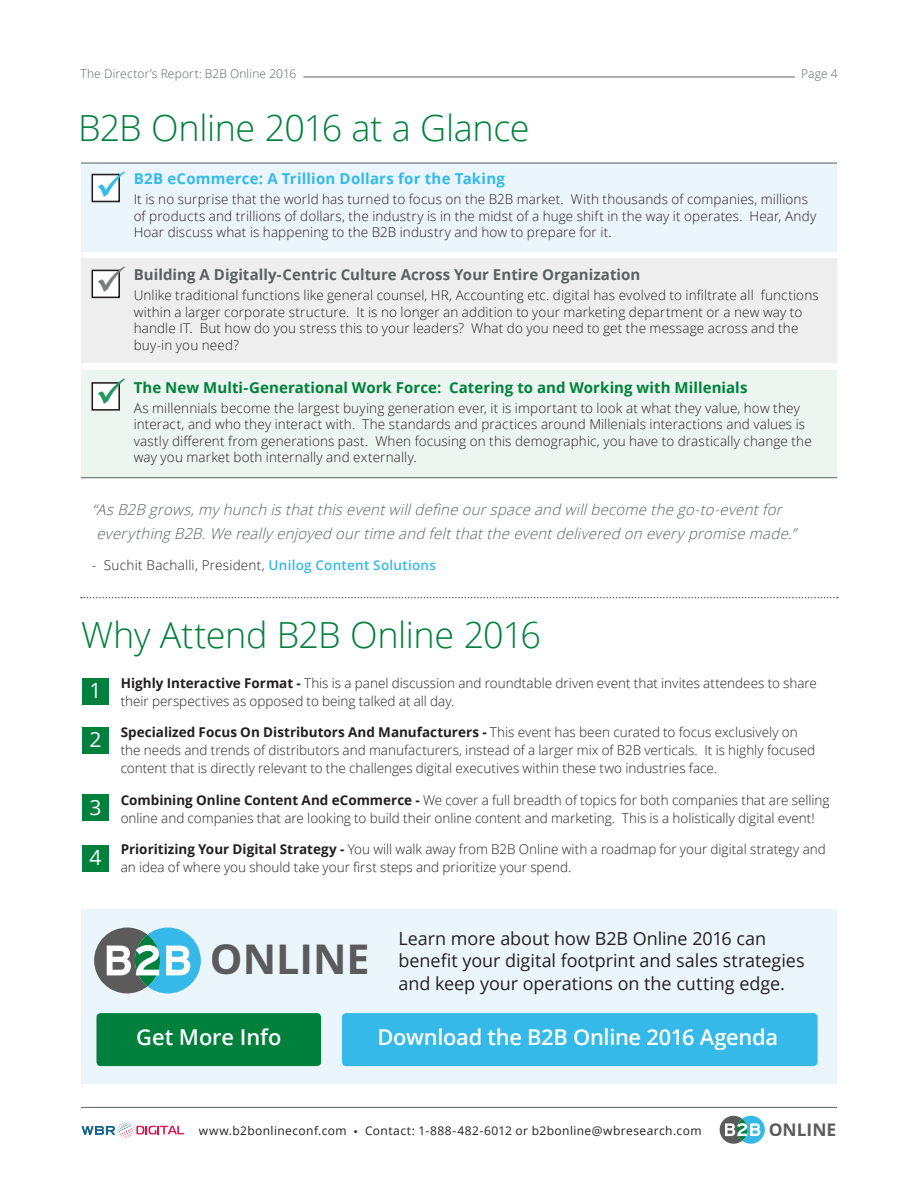
<style>
.page{position:relative;width:918px;height:1188px;background:#fff}
.page>*{position:absolute;margin:0;border:0;box-sizing:border-box;transform-origin:0 0}
.t1{font:700 41.25px "Open Sans";color:#5b5b5b}
.t2{font:300 36px "Open Sans";letter-spacing:-.015em;color:#00803d}
.t3{font:600 21.9px "Open Sans";letter-spacing:-.01em;color:#fff}
.t4{font:21px "Open Sans";color:#fff}
.t5{font:18px/22.5px "Open Sans";letter-spacing:-.005em;color:#231f20}
.t6{font:700 17.4px "Open Sans";color:#5b5b5b}
.t7{font:italic 300 15px/24px "Open Sans";letter-spacing:.015em;color:#5b6060}
.t8{font:700 15px "Open Sans";letter-spacing:.005em;color:#00803d}
.t9{font:700 15px "Open Sans";letter-spacing:.005em;color:#5b6060}
.t10{font:700 15px "Open Sans";letter-spacing:.015em;color:#34b9e9}
.t11{font:300 13.5px/16.5px "Open Sans";letter-spacing:.01em;color:#231f20}
.t12{font:12px "Open Sans";letter-spacing:.035em;color:#231f20}
.t13{font:300 12px "Open Sans";letter-spacing:.01em;color:#5b6060}
.s1{font-weight:600;color:#34b9e9}
.s2{font-weight:700}
</style>
<div class="page">
<hr style="left:303px;top:77px;width:492px;height:1px;background:#5b6060">
<hr style="left:81px;top:1107px;width:756px;height:1px;background:#5b6060">
<svg style="left:82px;top:1122px;width:102px;height:17px"></svg>
<svg style="left:720px;top:1116px;width:45px;height:28px"></svg>
<div style="left:81px;top:909px;width:756px;height:175px;background:#ebf6fc"></div>
<div style="left:81px;top:162px;width:756px;height:90px;background:#ebf6fc"></div>
<div style="left:81px;top:258px;width:756px;height:105px;background:#eee"></div>
<div style="left:81px;top:370px;width:756px;height:108px;background:#ecf5ef"></div>
<div style="left:342px;top:1013px;width:476px;height:53px;background:#34b9e9;border-radius:4px"></div>
<div style="left:96px;top:1013px;width:225px;height:53px;background:#00803d;border-radius:4px"></div>
<div style="left:82px;top:678px;width:27px;height:27px;background:#00803d"></div>
<div style="left:82px;top:727px;width:27px;height:27px;background:#00803d"></div>
<div style="left:82px;top:794px;width:27px;height:27px;background:#00803d"></div>
<div style="left:82px;top:845px;width:27px;height:26px;background:#00803d"></div>
<svg style="left:81px;top:597px;width:757px;height:1px"></svg>
<hr style="left:81px;top:477px;width:756px;height:1px;background:#5b6060">
<hr style="left:81px;top:163px;width:756px;height:1px;background:#5b6060">
<svg style="left:94px;top:928px;width:107px;height:65px"></svg>
<div style="left:92px;top:175px;width:27px;height:26px;background:#fff"></div>
<div style="left:92px;top:174px;width:28px;height:28px;border:2px solid #231f20"></div>
<div style="left:92px;top:270px;width:27px;height:27px;background:#fff"></div>
<div style="left:92px;top:270px;width:28px;height:28px;border:2px solid #231f20"></div>
<div style="left:92px;top:383px;width:27px;height:27px;background:#fff"></div>
<div style="left:92px;top:382px;width:28px;height:29px;border:2px solid #231f20"></div>
<svg style="left:98px;top:173px;width:22px;height:24px"></svg>
<svg style="left:98px;top:269px;width:22px;height:23px"></svg>
<svg style="left:98px;top:382px;width:22px;height:22px"></svg>
<p class="t13" style="left:80px;top:65px;width:217px">The Director’s Report: B2B Online 2016</p>
<p class="t13" style="left:801px;top:65px;width:38px">Page 4</p>
<h2 class="t2" style="left:78px;top:104px;width:453px">B2B Online 2016 at a Glance</h2>
<p class="t10" style="left:134px;top:168px;width:373px">B2B eCommerce: A Trillion Dollars for the Taking</p>
<p class="t11" style="left:134px;top:191px;width:684px">It is no surprise that the world has turned to focus on the B2B market. With thousands of companies, millions of products and trillions of dollars, the industry is in the midst of a huge shift in the way it operates. Hear, Andy<br>Hoar discuss what is happening to the B2B industry and how to prepare for it.</p>
<p class="t9" style="left:134px;top:264px;width:508px">Building A Digitally-Centric Culture Across Your Entire Organization</p>
<p class="t11" style="left:134px;top:287px;width:687px">Unlike traditional functions like general counsel, HR, Accounting etc. digital has evolved to infiltrate all functions within a larger corporate structure. It is no longer an addition to your marketing department or a new way to handle IT. But how do you stress this to your leaders? What do you need to get the message across and the buy-in you need?</p>
<p class="t8" style="left:134px;top:377px;width:615px">The New Multi-Generational Work Force: Catering to and Working with Millenials</p>
<p class="t11" style="left:134px;top:399px;width:680px">As millennials become the largest buying generation ever, it is important to look at what they value, how they interact, and who they interact with. The standards and practices around Millenials interactions and values is vastly different from generations past. When focusing on this demographic, you have to drastically change the way you market both internally and externally.</p>
<p class="t7" style="left:92px;top:498px;width:710px">“AsB2B grows,my hunch isthatthiseventwilldefine ourspace and willbecome the go-to-eventfor everythingB2B.We really enjoyed ourtime and feltthatthe eventdelivered on every promise made.”</p>
<p class="t11" style="left:92px;top:557px;width:345px">- Suchit Bachalli, President, <span class="s1">Unilog Content Solutions</span></p>
<h2 class="t2" style="left:81px;top:611px;width:462px">Why Attend B2B Online 2016</h2>
<p class="t11" style="left:121px;top:673px;width:698px;line-height:18px"><span class="s2">Highly Interactive Format -</span> This is a panel discussion and roundtable driven event that invites attendees to share their perspectives as opposed to being talked at all day.</p>
<p class="t11" style="left:121px;top:723px;width:696px;line-height:18px"><span class="s2">Specialized Focus On Distributors And Manufacturers -</span> This event has been curated to focus exclusively on the needs and trends of distributors and manufacturers, instead of a larger mix of B2B verticals. It is highly focused content that is directly relevant to the challenges digital executives within these two industries face.</p>
<p class="t11" style="left:121px;top:790px;width:710px;line-height:18px"><span class="s2">Combining Online Content And eCommerce -</span> We cover a full breadth of topics for both companies that are selling online and companies that are looking to build their online content and marketing. This is a holistically digital event!</p>
<p class="t11" style="left:121px;top:840px;width:707px;line-height:18px"><span class="s2">Prioritizing Your Digital Strategy -</span> You will walk away from B2B Online with a roadmap for your digital strategy and an idea of where you should take your first steps and prioritize your spend.</p>
<h3 class="t4" style="left:89px;top:676px;width:14px">1</h3>
<h3 class="t4" style="left:89px;top:725px;width:14px">2</h3>
<h3 class="t4" style="left:89px;top:793px;width:14px">3</h3>
<h3 class="t4" style="left:89px;top:843px;width:14px">4</h3>
<h1 class="t1" style="left:210px;top:930px;width:161px">ONLINE</h1>
<h3 class="t5" style="left:399px;top:927px;width:408px">Learn more about how B2B Online 2016 can benefit your digital footprint and sales strategies and keep your operations on the cutting edge.</h3>
<h3 class="t3" style="left:136px;top:1022px;width:147px">Get More Info</h3>
<h3 class="t3" style="left:377px;top:1022px;width:402px">Download the B2B Online 2016 Agenda</h3>
<p class="t12" style="left:199px;top:1122px;width:504px">www.b2bonlineconf.com • Contact: 1-888-482-6012 or b2bonline@wbresearch.com</p>
<p class="t6" style="left:769px;top:1117px;width:69px">ONLINE</p>
</div>
